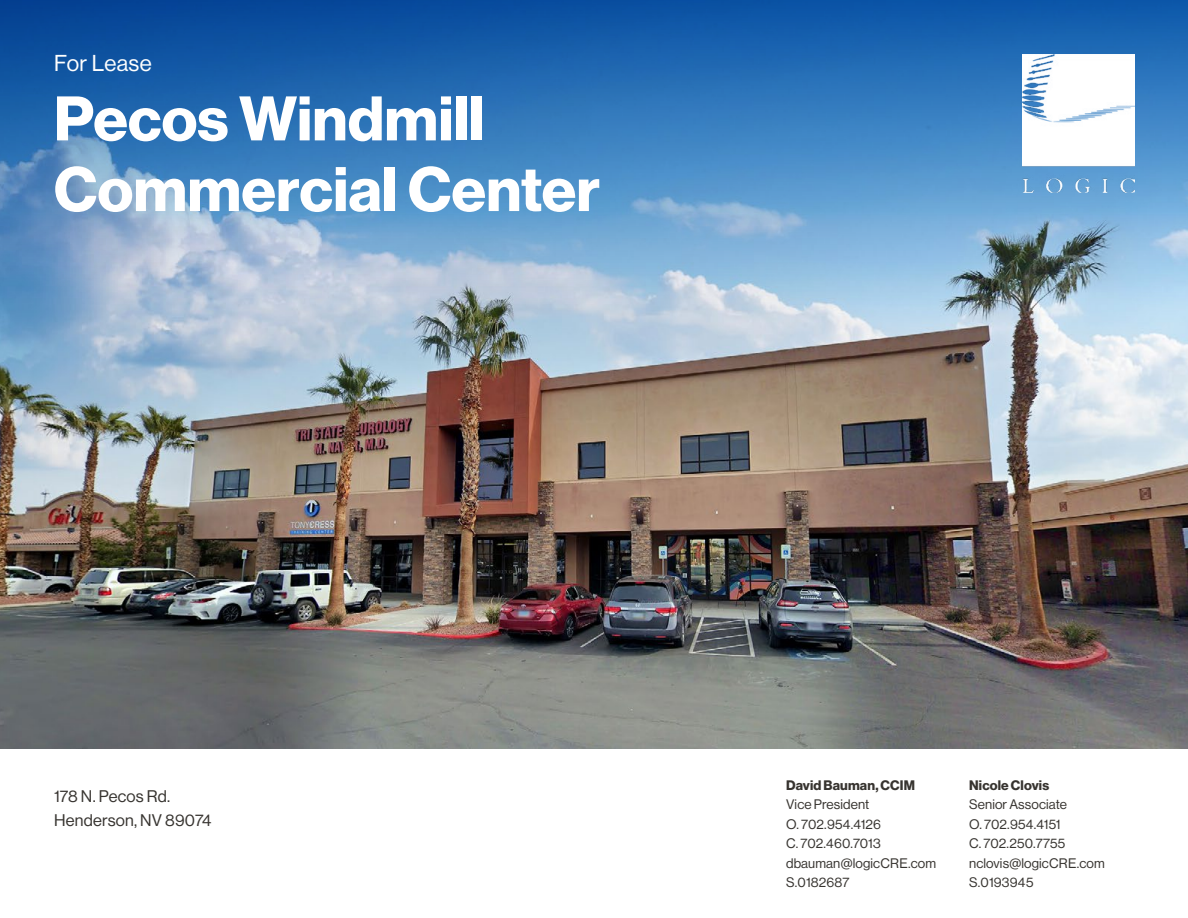
<style>
.page{position:relative;width:1188px;height:918px;background:#fff}
.page>*{position:absolute;margin:0;border:0;box-sizing:border-box;transform-origin:0 0}
.t1{font:61.5px/70.7px "N Haas Grotesk DS Pro 75 Bd";letter-spacing:.005em;color:#fff}
.t2{font:22.5px "N Haas Grotesk DS Pro 55 Rg";letter-spacing:.015em;color:#fff}
.t3{font:16.5px/24px "N Haas Grotesk DS Pro 55 Rg";letter-spacing:.01em;color:#373430}
.t4{font:13.5px/19.5px "N Haas Grotesk DS Pro 55 Rg";letter-spacing:.01em;color:#373430}
.t5{font:13.5px "N Haas Grotesk DS Pro 75 Bd";letter-spacing:.01em;color:#373430}
</style>
<div class="page">
<img style="left:0;top:363px;width:1188px;height:386px">
<svg style="left:0;top:0;width:1188px;height:363px;background:#5e90c1"></svg>
<img style="left:1022px;top:54px;width:112px;height:138px">
<h2 class="t2" style="left:54px;top:51px;width:99px">For Lease</h2>
<h1 class="t1" style="left:54px;top:84px;width:548px">Pecos Windmill<br>Commercial Center</h1>
<p class="t3" style="left:54px;top:784px;width:159px">178 N. Pecos Rd.<br>Henderson, NV 89074</p>
<p class="t5" style="left:786px;top:777px;width:130px">David Bauman, CCIM</p>
<p class="t4" style="left:786px;top:795px;width:152px">Vice President<br>O. 702.954.4126<br>C. 702.460.7013 dbauman@logicCRE.com<br>S.0182687</p>
<p class="t5" style="left:969px;top:777px;width:82px">Nicole Clovis</p>
<p class="t4" style="left:969px;top:795px;width:137px">Senior Associate<br>O. 702.954.4151<br>C. 702.250.7755 nclovis@logicCRE.com<br>S.0193945</p>
</div>
